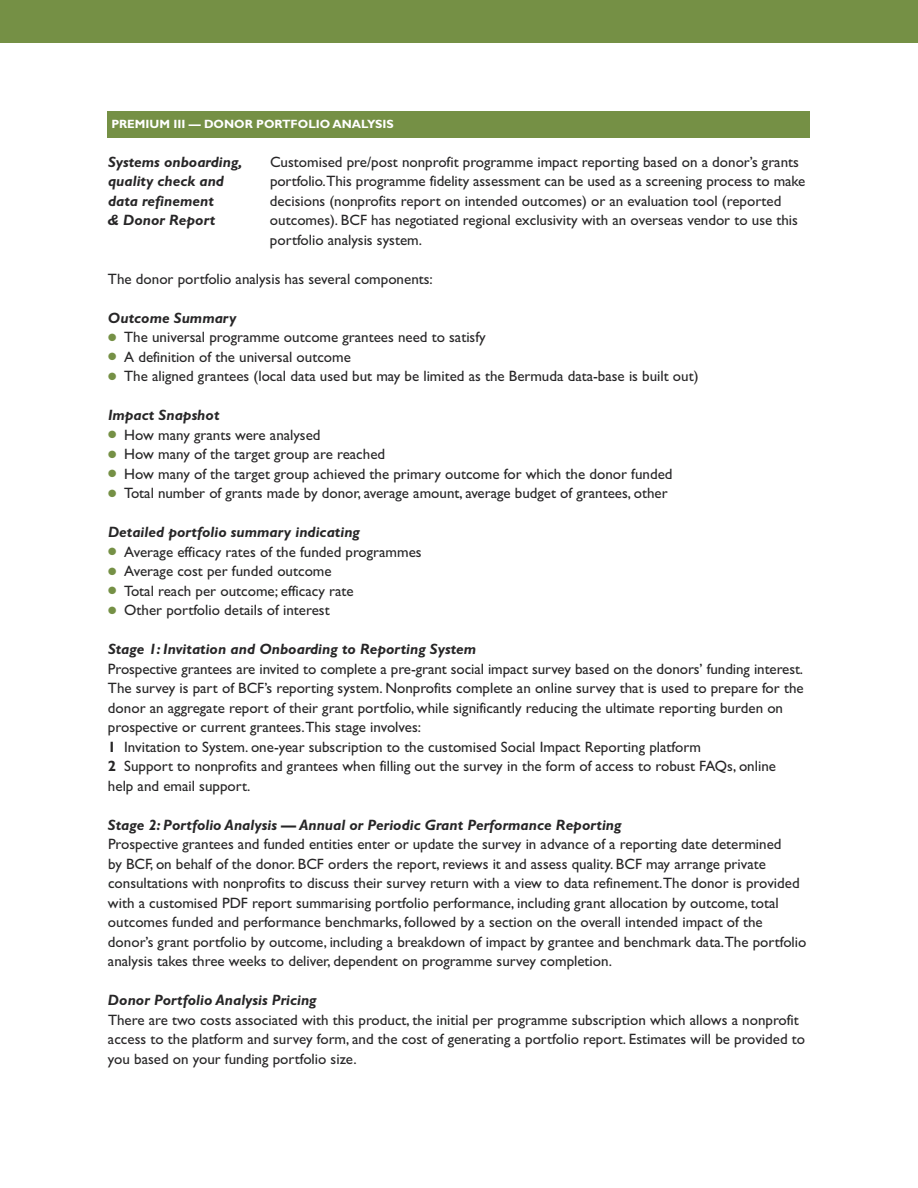
<style>
.page{position:relative;width:918px;height:1188px;background:#fff}
.page>*{position:absolute;margin:0;border:0;box-sizing:border-box;transform-origin:0 0}
.t1{font:15px/19.5px "Gill Sans";color:#272627}
.t2{font:italic 700 15px "Gill Sans";color:#272627}
.t3{font:700 12px "Gill Sans";color:#fff}
.s1{color:#759045}
.s2{font-weight:700}
</style>
<div class="page">
<div style="left:108px;top:111px;width:702px;height:27px;background:#759045"></div>
<div style="left:0;top:0;width:918px;height:43px;background:#759045"></div>
<p class="t3" style="left:111px;top:116px;width:284px">PREMIUM III — DONOR PORTFOLIO ANALYSIS</p>
<p class="t2" style="left:108px;top:153px;width:136px">Systems onboarding,</p>
<p class="t1" style="left:270px;top:152px;width:530px">Customised pre/post nonprofit programme impact reporting based on a donor’s grants</p>
<p class="t2" style="left:108px;top:172px;width:118px">quality check and</p>
<p class="t1" style="left:270px;top:171px;width:537px">portfolio.This programme fidelity assessment can be used as a screening process to make</p>
<p class="t2" style="left:108px;top:192px;width:107px">data refinement</p>
<p class="t1" style="left:270px;top:191px;width:513px">decisions (nonprofits report on intended outcomes) or an evaluation tool (reported</p>
<p class="t2" style="left:108px;top:211px;width:109px">&amp; Donor Report</p>
<p class="t1" style="left:270px;top:210px;width:530px">outcomes). BCF has negotiated regional exclusivity with an overseas vendor to use this portfolio analysis system.</p>
<p class="t1" style="left:108px;top:269px;width:326px">The donor portfolio analysis has several components:</p>
<p class="t2" style="left:108px;top:309px;width:130px">Outcome Summary</p>
<p class="t1" style="left:108px;top:327px;width:379px"><span class="s1">●</span> The universal programme outcome grantees need to satisfy</p>
<p class="t1" style="left:108px;top:347px;width:244px"><span class="s1">●</span> A definition of the universal outcome</p>
<p class="t1" style="left:108px;top:366px;width:592px"><span class="s1">●</span> The aligned grantees (local data used but may be limited as the Bermuda data-base is built out)</p>
<p class="t2" style="left:108px;top:406px;width:113px">Impact Snapshot</p>
<p class="t1" style="left:108px;top:425px;width:214px"><span class="s1">●</span> How many grants were analysed</p>
<p class="t1" style="left:108px;top:444px;width:279px"><span class="s1">●</span> How many of the target group are reached</p>
<p class="t1" style="left:108px;top:464px;width:566px"><span class="s1">●</span> How many of the target group achieved the primary outcome for which the donor funded</p>
<p class="t1" style="left:108px;top:483px;width:561px"><span class="s1">●</span> Total number of grants made by donor, average amount, average budget of grantees, other</p>
<p class="t2" style="left:108px;top:523px;width:253px">Detailed portfolio summary indicating</p>
<p class="t1" style="left:108px;top:542px;width:315px"><span class="s1">●</span> Average efficacy rates of the funded programmes</p>
<p class="t1" style="left:108px;top:561px;width:225px"><span class="s1">●</span> Average cost per funded outcome</p>
<p class="t1" style="left:108px;top:581px;width:247px"><span class="s1">●</span> Total reach per outcome; efficacy rate</p>
<p class="t1" style="left:108px;top:600px;width:223px"><span class="s1">●</span> Other portfolio details of interest</p>
<p class="t2" style="left:108px;top:640px;width:370px">Stage 1: Invitation and Onboarding to Reporting System</p>
<p class="t1" style="left:108px;top:659px;width:697px">Prospective grantees are invited to complete a pre-grant social impact survey based on the donors’ funding interest.<br>The survey is part of BCF’s reporting system. Nonprofits complete an online survey that is used to prepare for the donor an aggregate report of their grant portfolio, while significantly reducing the ultimate reporting burden on prospective or current grantees.This stage involves:<br><span class="s2">1</span> Invitation to System. one-year subscription to the customised Social Impact Reporting platform<br><span class="s2">2</span> Support to nonprofits and grantees when filling out the survey in the form of access to robust FAQs, online help and email support.</p>
<p class="t2" style="left:108px;top:816px;width:515px">Stage 2: Portfolio Analysis — Annual or Periodic Grant Performance Reporting</p>
<p class="t1" style="left:108px;top:834px;width:700px">Prospective grantees and funded entities enter or update the survey in advance of a reporting date determined<br>by BCF, on behalf of the donor. BCF orders the report, reviews it and assess quality. BCF may arrange private consultations with nonprofits to discuss their survey return with a view to data refinement.The donor is provided with a customised PDF report summarising portfolio performance, including grant allocation by outcome, total outcomes funded and performance benchmarks, followed by a section on the overall intended impact of the donor’s grant portfolio by outcome, including a breakdown of impact by grantee and benchmark data.The portfolio analysis takes three weeks to deliver, dependent on programme survey completion.</p>
<p class="t2" style="left:108px;top:991px;width:210px">Donor Portfolio Analysis Pricing</p>
<p class="t1" style="left:108px;top:1010px;width:699px">There are two costs associated with this product, the initial per programme subscription which allows a nonprofit access to the platform and survey form, and the cost of generating a portfolio report. Estimates will be provided to you based on your funding portfolio size.</p>
</div>
